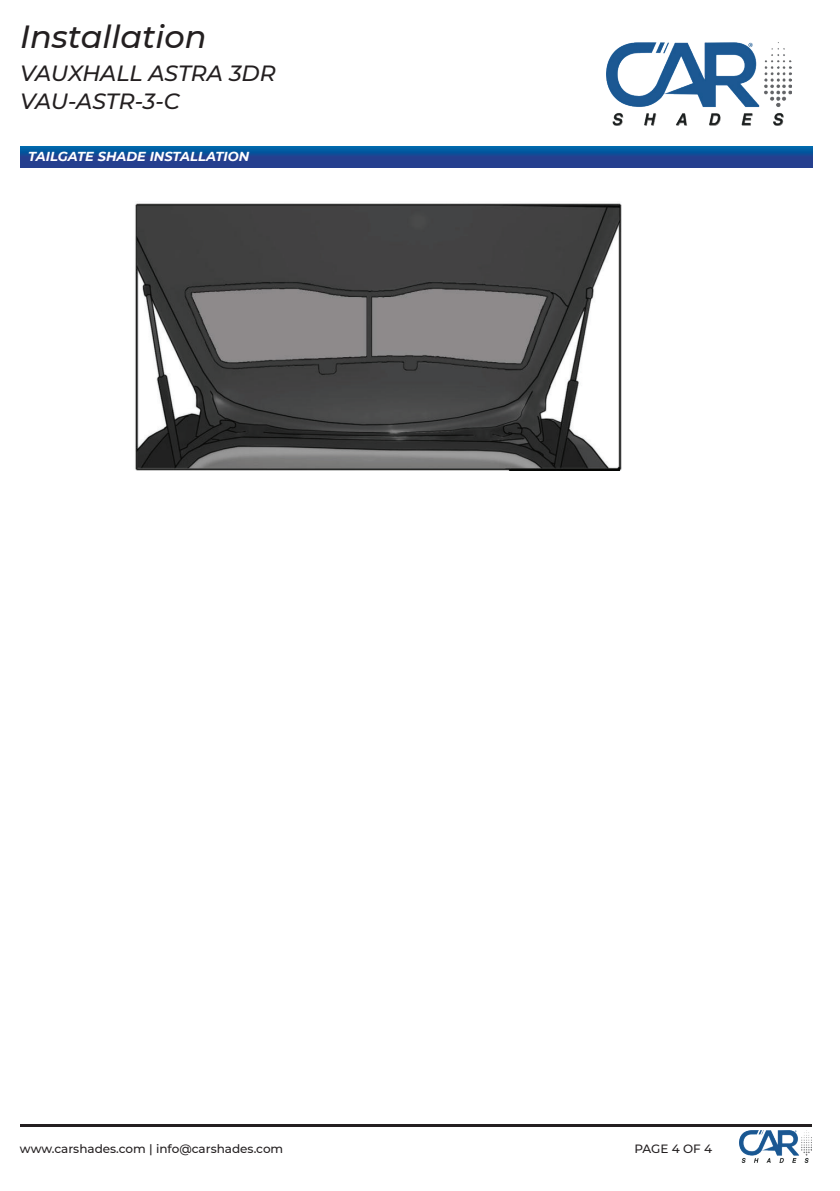
<style>
.page{position:relative;width:840px;height:1191px;background:#fff}
.page>*{position:absolute;margin:0;border:0;box-sizing:border-box;transform-origin:0 0}
.t1{font:italic 500 32px "Montserrat";color:#231f20}
.t2{font:italic 500 22px/28px "Montserrat";color:#231f20}
.t3{font:italic 700 13px "Montserrat";color:#fff}
.t4{font:500 12px "Montserrat";color:#231f20}
</style>
<div class="page">
<hr style="left:20px;top:1124px;width:791px;height:2px;background:#231f20">
<img style="left:739px;top:1130px;width:72px;height:32px">
<img style="left:606px;top:42px;width:184px;height:83px">
<svg style="left:20px;top:147px;width:792px;height:21px;background:#174995"></svg>
<img style="left:135px;top:203px;width:487px;height:267px">
<h1 class="t1" style="left:20px;top:14px;width:188px">Installation</h1>
<h2 class="t2" style="left:20px;top:58px;width:257px">VAUXHALL ASTRA 3DR<br>VAU-ASTR-3-C</h2>
<p class="t3" style="left:28px;top:147px;width:222px">TAILGATE SHADE INSTALLATION</p>
<p class="t4" style="left:20px;top:1140px;width:265px">www.carshades.com | info@carshades.com</p>
<p class="t4" style="left:634px;top:1140px;width:79px">PAGE 4 OF 4</p>
</div>
